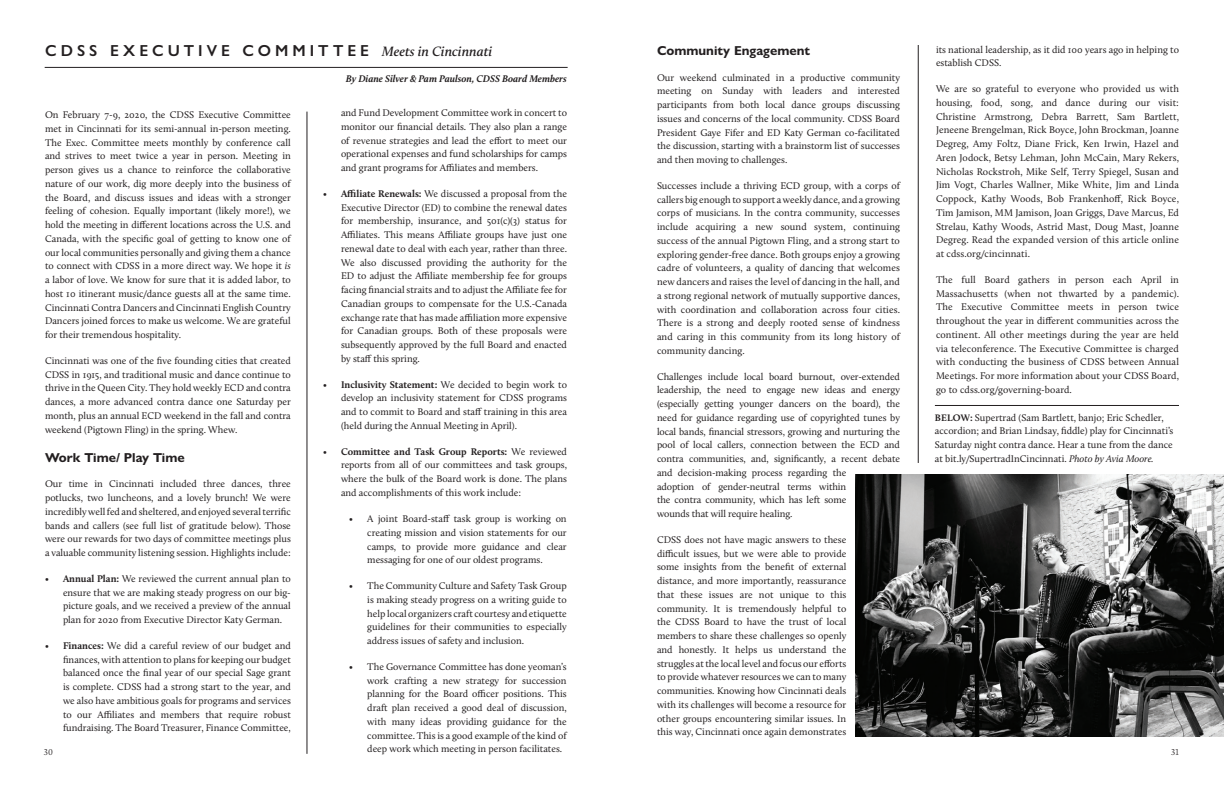
<style>
.page{position:relative;width:1224px;height:792px;background:#fff}
.page>*{position:absolute;margin:0;border:0;box-sizing:border-box;transform-origin:0 0}
.Masthead_SubSub{font:600 16px "Gill Sans Nova";letter-spacing:.25em;color:#231f20}
.Book_Title__Sub_Hea{font:700 13px "Gill Sans Nova";color:#231f20}
.Article_Body_Text{font:10px/13.8px "Calluna";color:#231f20;text-align:justify}
.Masthead_SubSub-2{font:italic 700 10px "Calluna";color:#231f20}
.t1{font:300 8.8px "Calluna";letter-spacing:.015em;color:#231f20}
.s1{font-family:"Calluna";font-style:italic;font-size:14px}
.s2{font-weight:700}
.s3{font-style:italic}
.s4{font-weight:700;font-size:9.8px}
</style>
<div class="page">
<hr style="left:45px;top:67px;width:523px;height:1px;background:#231f20">
<img style="left:855px;top:474px;width:369px;height:262px">
<hr style="left:935px;top:405px;width:244px;height:1px;background:#231f20">
<hr style="left:307px;top:112px;width:1px;height:642px;background:#231f20">
<hr style="left:918px;top:45px;width:1px;height:418px;background:#231f20">
<p class="Masthead_SubSub" style="left:45px;top:41px;width:449px">CDSS EXECUTIVE COMMITTEE <span class="s1">Meets in Cincinnati</span></p>
<p class="Masthead_SubSub-2" style="left:346px;top:73px;width:222px">By Diane Silver &amp; Pam Paulson, CDSS Board Members</p>
<p class="Article_Body_Text" style="left:936px;top:42px;width:244px">its national leadership, as it did 100 years ago in helping to establish CDSS.</p>
<p class="Article_Body_Text" style="left:936px;top:82px;width:245px">We are so grateful to everyone who provided us with housing, food, song, and dance during our visit:<br>Christine Armstrong, Debra Barrett, Sam Bartlett, Jeneene Brengelman, Rick Boyce, John Brockman, Joanne Degreg, Amy Foltz, Diane Frick, Ken Irwin, Hazel and Aren Jodock, Betsy Lehman, John McCain, Mary Rekers, Nicholas Rockstroh, Mike Self, Terry Spiegel, Susan and Jim Vogt, Charles Wallner, Mike White, Jim and Linda Coppock, Kathy Woods, Bob Frankenhoff, Rick Boyce, Tim Jamison, MM Jamison, Joan Griggs, Dave Marcus, Ed Strelau, Kathy Woods, Astrid Mast, Doug Mast, Joanne Degreg. Read the expanded version of this article online at cdss.org/cincinnati.</p>
<p class="Article_Body_Text" style="left:936px;top:272px;width:245px">The full Board gathers in person each April in Massachusetts (when not thwarted by a pandemic).<br>The Executive Committee meets in person twice throughout the year in different communities across the continent. All other meetings during the year are held via teleconference. The Executive Committee is charged with conducting the business of CDSS between Annual Meetings. For more information about your CDSS Board, go to cdss.org/governing-board.</p>
<p class="Book_Title__Sub_Hea" style="left:657px;top:42px;width:155px">Community Engagement</p>
<p class="Article_Body_Text" style="left:657px;top:70px;width:245px">Our weekend culminated in a productive community meeting on Sunday with leaders and interested participants from both local dance groups discussing issues and concerns of the local community. CDSS Board President Gaye Fifer and ED Katy German co-facilitated the discussion, starting with a brainstorm list of successes and then moving to challenges.</p>
<p class="Article_Body_Text" style="left:657px;top:178px;width:245px">Successes include a thriving ECD group, with a corps of callers big enough to support a weekly dance, and a growing corps of musicians. In the contra community, successes include acquiring a new sound system, continuing success of the annual Pigtown Fling, and a strong start to exploring gender-free dance. Both groups enjoy a growing cadre of volunteers, a quality of dancing that welcomes new dancers and raises the level of dancing in the hall, and a strong regional network of mutually supportive dances, with coordination and collaboration across four cities.<br>There is a strong and deeply rooted sense of kindness and caring in this community from its long history of community dancing.</p>
<p class="Article_Body_Text" style="left:657px;top:369px;width:245px;text-align:left">Challenges include local board burnout, over-extended leadership, the need to engage new ideas and energy (especially getting younger dancers on the board), the need for guidance regarding use of copyrighted tunes by local bands, financial stressors, growing and nurturing the pool of local callers, connection between the ECD and contra communities, and, significantly, a recent debate and decision-making process regarding the<br>adoption of gender-neutral terms within<br>the contra community, which has left some<br>wounds that will require healing.</p>
<p class="Article_Body_Text" style="left:657px;top:532px;width:191px">CDSS does not have magic answers to these difficult issues, but we were able to provide some insights from the benefit of external distance, and more importantly, reassurance that these issues are not unique to this community. It is tremendously helpful to the CDSS Board to have the trust of local members to share these challenges so openly and honestly. It helps us understand the struggles at the local level and focus our efforts to provide whatever resources we can to many communities. Knowing how Cincinnati deals with its challenges will become a resource for other groups encountering similar issues. In this way, Cincinnati once again demonstrates</p>
<p class="Article_Body_Text" style="left:341px;top:106px;width:228px">and Fund Development Committee work in concert to monitor our financial details. They also plan a range of revenue strategies and lead the effort to meet our operational expenses and fund scholarships for camps and grant programs for Affiliates and members.</p>
<p class="Article_Body_Text" style="left:341px;top:187px;width:228px;text-indent:-18px">• <span class="s2">Affiliate Renewals:</span> We discussed a proposal from the Executive Director (ED) to combine the renewal dates for membership, insurance, and 501(c)(3) status for Affiliates. This means Affiliate groups have just one renewal date to deal with each year, rather than three.<br>We also discussed providing the authority for the ED to adjust the Affiliate membership fee for groups facing financial straits and to adjust the Affiliate fee for Canadian groups to compensate for the U.S.-Canada exchange rate that has made affiliation more expensive for Canadian groups. Both of these proposals were subsequently approved by the full Board and enacted by staff this spring.</p>
<p class="Article_Body_Text" style="left:341px;top:377px;width:228px;text-indent:-18px">• <span class="s2">Inclusivity Statement:</span> We decided to begin work to develop an inclusivity statement for CDSS programs and to commit to Board and staff training in this area (held during the Annual Meeting in April).</p>
<p class="Article_Body_Text" style="left:341px;top:444px;width:228px;text-indent:-18px">• <span class="s2">Committee and Task Group Reports:</span> We reviewed reports from all of our committees and task groups, where the bulk of the Board work is done. The plans and accomplishments of this work include:</p>
<p class="Article_Body_Text" style="left:45px;top:108px;width:247px">On February 7-9, 2020, the CDSS Executive Committee met in Cincinnati for its semi-annual in-person meeting.<br>The Exec. Committee meets monthly by conference call and strives to meet twice a year in person. Meeting in person gives us a chance to reinforce the collaborative nature of our work, dig more deeply into the business of the Board, and discuss issues and ideas with a stronger feeling of cohesion. Equally important (likely more!), we hold the meeting in different locations across the U.S. and Canada, with the specific goal of getting to know one of our local communities personally and giving them a chance to connect with CDSS in a more direct way. We hope it <span class="s3">is </span>a labor of love. We know for sure that it is added labor, to host 10 itinerant music/dance guests all at the same time.<br>Cincinnati Contra Dancers and Cincinnati English Country Dancers joined forces to make us welcome. We are grateful for their tremendous hospitality.</p>
<p class="Article_Body_Text" style="left:45px;top:354px;width:247px">Cincinnati was one of the five founding cities that created CDSS in 1915, and traditional music and dance continue to thrive in the Queen City. They hold weekly ECD and contra dances, a more advanced contra dance one Saturday per month, plus an annual ECD weekend in the fall and contra weekend (Pigtown Fling) in the spring. Whew.</p>
<p class="Book_Title__Sub_Hea" style="left:45px;top:449px;width:141px">Work Time/ Play Time</p>
<p class="Article_Body_Text" style="left:45px;top:477px;width:247px">Our time in Cincinnati included three dances, three potlucks, two luncheons, and a lovely brunch! We were incredibly well fed and sheltered, and enjoyed several terrific bands and callers (see full list of gratitude below). Those were our rewards for two days of committee meetings plus a valuable community listening session. Highlights include:</p>
<p class="Article_Body_Text" style="left:63px;top:572px;width:229px;text-indent:-18px">• <span class="s2">Annual Plan:</span> We reviewed the current annual plan to ensure that we are making steady progress on our big&shy;picture goals, and we received a preview of the annual plan for 2020 from Executive Director Katy German.</p>
<p class="Article_Body_Text" style="left:63px;top:639px;width:229px;text-indent:-18px">• <span class="s2">Finances:</span> We did a careful review of our budget and finances, with attention to plans for keeping our budget balanced once the final year of our special Sage grant is complete. CDSS had a strong start to the year, and we also have ambitious goals for programs and services to our Affiliates and members that require robust fundraising. The Board Treasurer, Finance Committee,</p>
<p class="Article_Body_Text" style="left:935px;top:410px;width:240px;text-align:left"><span class="s4">BELOW:</span> Supertrad (Sam Bartlett, banjo; Eric Schedler, accordion; and Brian Lindsay, fiddle) play for Cincinnati’s Saturday night contra dance. Hear a tune from the dance at bit.ly/SupertradInCincinnati. <span class="s3">Photo by Avia Moore.</span></p>
<p class="Article_Body_Text" style="left:367px;top:512px;width:201px;text-indent:-18px">• A joint Board-staff task group is working on creating mission and vision statements for our camps, to provide more guidance and clear messaging for one of our oldest programs.</p>
<p class="Article_Body_Text" style="left:367px;top:579px;width:201px;text-indent:-18px">• The Community Culture and Safety Task Group is making steady progress on a writing guide to help local organizers craft courtesy and etiquette guidelines for their communities to especially address issues of safety and inclusion.</p>
<p class="Article_Body_Text" style="left:367px;top:660px;width:201px;text-indent:-18px">• The Governance Committee has done yeoman’s work crafting a new strategy for succession planning for the Board officer positions. This draft plan received a good deal of discussion, with many ideas providing guidance for the committee. This is a good example of the kind of deep work which meeting in person facilitates.</p>
<p class="t1" style="left:44px;top:746px;width:11px">30</p>
<p class="t1" style="left:526px;top:746px;width:44px">CDSS.ORG</p>
<p class="t1" style="left:1171px;top:746px;width:9px">31</p>
</div>
